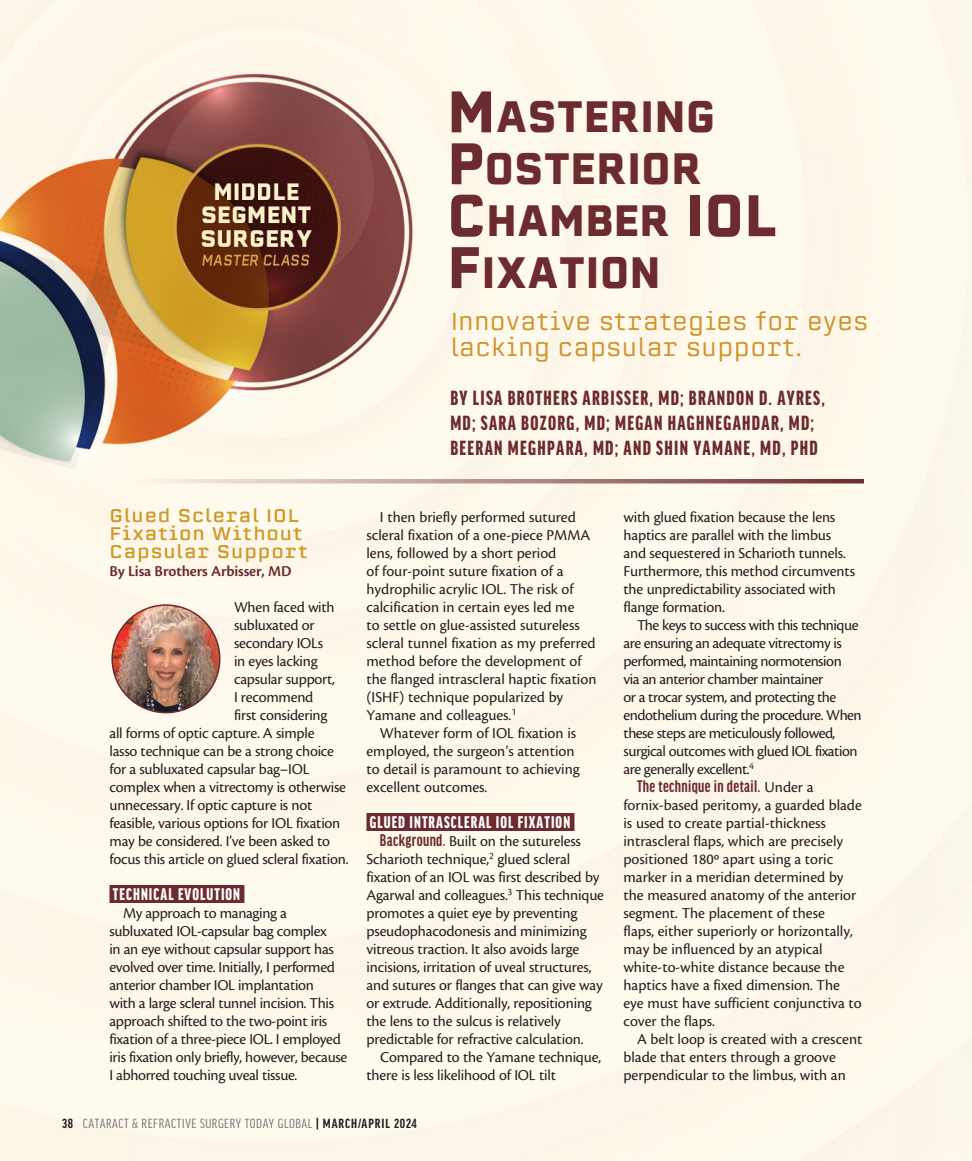
<style>
.page{position:relative;width:972px;height:1161px;background:#fff}
.page>*{position:absolute;margin:0;border:0;box-sizing:border-box;transform-origin:0 0}
.t1{font:700 43.05px/51.9px "Erbaum";color:#6c2b30;scale:.93 1}
.t2{font:24.3px/26px "Erbaum";letter-spacing:.02em;color:#cf8e21;scale:.93 1}
.author{font:900 extra-condensed 21.9px/24.9px "Good Headline Pro";letter-spacing:.06em;color:#6c2b30}
.subhead{font:900 extra-condensed 18px "Good Headline Pro";letter-spacing:.06em;color:#fff}
.subhead_alternate{font:18px/18px "Erbaum";letter-spacing:.05em;color:#cf9928}
.body{font:700 extra-condensed 18px "Good Headline Pro";letter-spacing:.02em;color:#6c2b30}
.body-2{font:15.75px/18px "Cronos Pro";letter-spacing:-.01em;color:#231f20}
.body-3{font:15.75px/18px "Cronos Pro";letter-spacing:-.03em;color:#231f20}
.body-4{font:600 15.75px "Cronos Pro";letter-spacing:-.01em;color:#6c2b30}
.t3{font:extra-condensed 14.1px "Good Headline Pro";letter-spacing:.035em;color:#6c6d70;scale:1.11 1}
.s1{font-size:57.45px}
.s2{font-family:"Good Headline Pro";font-weight:700;font-stretch:extra-condensed;font-size:18px;color:#6c2b30}
.s3{font-family:"Cronos Pro";font-weight:400;font-stretch:normal;font-size:15.75px;color:#231f20}
.s4{font-weight:700;color:#231f20}
</style>
<div class="page">
<img style="left:0;top:0;width:972px;height:1161px">
<div style="left:110px;top:885px;width:134px;height:18px;background:#6c2b30"></div>
<div style="left:366px;top:813px;width:208px;height:18px;background:#6c2b30"></div>
<img style="left:112px;top:605px;width:108px;height:108px;border-radius:54px">
<div style="left:111px;top:604px;width:109px;height:109px;border:2px solid #6c2b30;border-radius:50%"></div>
<svg style="left:127px;top:479px;width:737px;height:4px"></svg>
<p class="t1" style="left:447px;top:91px;width:357px"><span class="s1">M</span>ASTERING<br><span class="s1">P</span>OSTERIOR<br><span class="s1">C</span>HAMBER <span class="s1">IOL<br>F</span>IXATION</p>
<h2 class="t2" style="left:450px;top:308px;width:451px">Innovative strategies for eyes lacking capsular support.</h2>
<p class="author" style="left:450px;top:385px;width:376px">BY LISA BROTHERS ARBISSER, MD; BRANDON D. AYRES,<br>MD; SARA BOZORG, MD; MEGAN HAGHNEGAHDAR, MD;<br>BEERAN MEGHPARA, MD; AND SHIN YAMANE, MD, PHD</p>
<p class="subhead_alternate" style="left:110px;top:506px;width:200px">Glued Scleral IOL<br>Fixation Without<br>Capsular Support</p>
<p class="body-4" style="left:110px;top:562px;width:183px">By Lisa Brothers Arbisser, MD</p>
<p class="body-2" style="left:234px;top:598px;width:102px">When faced with</p>
<p class="body-2" style="left:234px;top:616px;width:82px">subluxated or</p>
<p class="body-2" style="left:234px;top:634px;width:91px">secondary IOLs</p>
<p class="body-2" style="left:234px;top:652px;width:85px">in eyes lacking</p>
<p class="body-2" style="left:234px;top:670px;width:103px">capsular support,</p>
<p class="body-2" style="left:234px;top:688px;width:81px">I recommend</p>
<p class="body-2" style="left:234px;top:706px;width:95px">first considering</p>
<p class="body-2" style="left:110px;top:724px;width:207px">all forms of optic capture. A simple</p>
<p class="body-2" style="left:110px;top:742px;width:226px">lasso technique can be a strong choice</p>
<p class="body-2" style="left:110px;top:760px;width:202px">for a subluxated capsular bag–IOL</p>
<p class="body-2" style="left:110px;top:778px;width:238px">complex when a vitrectomy is otherwise</p>
<p class="body-2" style="left:110px;top:796px;width:204px">unnecessary. If optic capture is not</p>
<p class="body-2" style="left:110px;top:814px;width:232px">feasible, various options for IOL fixation</p>
<p class="body-2" style="left:110px;top:832px;width:222px">may be considered. I’ve been asked to</p>
<p class="body-2" style="left:110px;top:850px;width:240px">focus this article on glued scleral fixation.</p>
<p class="subhead" style="left:113px;top:885px;width:129px">TECHNICAL EVOLUTION</p>
<p class="body-2" style="left:110px;top:904px;width:239px;text-indent:14px">My approach to managing a subluxated IOL-capsular bag complex<br>in an eye without capsular support has evolved over time. Initially, I performed anterior chamber IOL implantation<br>with a large scleral tunnel incision. This approach shifted to the two-point iris fixation of a three-piece IOL. I employed iris fixation only briefly, however, because I abhorred touching uveal tissue.</p>
<p class="body-2" style="left:366px;top:508px;width:231px;text-indent:14px">I then briefly performed sutured scleral fixation of a one-piece PMMA lens, followed by a short period<br>of four-point suture fixation of a hydrophilic acrylic IOL. The risk of calcification in certain eyes led me<br>to settle on glue-assisted sutureless scleral tunnel fixation as my preferred method before the development of the flanged intrascleral haptic fixation (ISHF) technique popularized by Yamane and colleagues.<sup>1</sup></p>
<p class="body-2" style="left:366px;top:724px;width:215px;text-indent:14px">Whatever form of IOL fixation is employed, the surgeon’s attention to detail is paramount to achieving excellent outcomes.</p>
<p class="subhead" style="left:370px;top:813px;width:202px">GLUED INTRASCLERAL IOL FIXATION</p>
<p class="body-2" style="left:367px;top:832px;width:239px;text-indent:13px"><span class="s2">Background.</span> Built on the sutureless Scharioth technique,<sup>2</sup> glued scleral fixation of an IOL was first described by Agarwal and colleagues.<sup>3</sup> This technique promotes a quiet eye by preventing pseudophacodonesis and minimizing vitreous traction. It also avoids large incisions, irritation of uveal structures, and sutures or flanges that can give way or extrude. Additionally, repositioning the lens to the sulcus is relatively predictable for refractive calculation.</p>
<p class="body-2" style="left:367px;top:1048px;width:236px;text-indent:14px">Compared to the Yamane technique, there is less likelihood of IOL tilt</p>
<p class="body-2" style="left:624px;top:508px;width:233px">with glued fixation because the lens haptics are parallel with the limbus and sequestered in Scharioth tunnels.<br>Furthermore, this method circumvents the unpredictability associated with flange formation.</p>
<p class="body-3" style="left:624px;top:616px;width:240px;text-indent:14px">The keys to success with this technique are ensuring an adequate vitrectomy is performed, maintaining normotension via an anterior chamber maintainer<br>or a trocar system, and protecting the endothelium during the procedure. When these steps are meticulously followed, surgical outcomes with glued IOL fixation are generally excellent.<sup>4</sup></p>
<p class="body" style="left:637px;top:777px;width:178px">The technique in detail. <span class="s3">Under a</span></p>
<p class="body-2" style="left:624px;top:796px;width:240px">fornix-based peritomy, a guarded blade is used to create partial-thickness intrascleral flaps, which are precisely positioned 180º apart using a toric marker in a meridian determined by the measured anatomy of the anterior segment. The placement of these<br>flaps, either superiorly or horizontally, may be influenced by an atypical white-to-white distance because the haptics have a fixed dimension. The eye must have sufficient conjunctiva to cover the flaps.</p>
<p class="body-2" style="left:624px;top:1030px;width:241px;text-indent:14px">A belt loop is created with a crescent blade that enters through a groove perpendicular to the limbus, with an</p>
<p class="t3" style="left:62px;top:1117px;width:321px"><span class="s4">38</span> CATARACT &amp; REFRACTIVE SURGERY TODAY GLOBAL <span class="s4">| MARCH/APRIL 2024</span></p>
</div>
